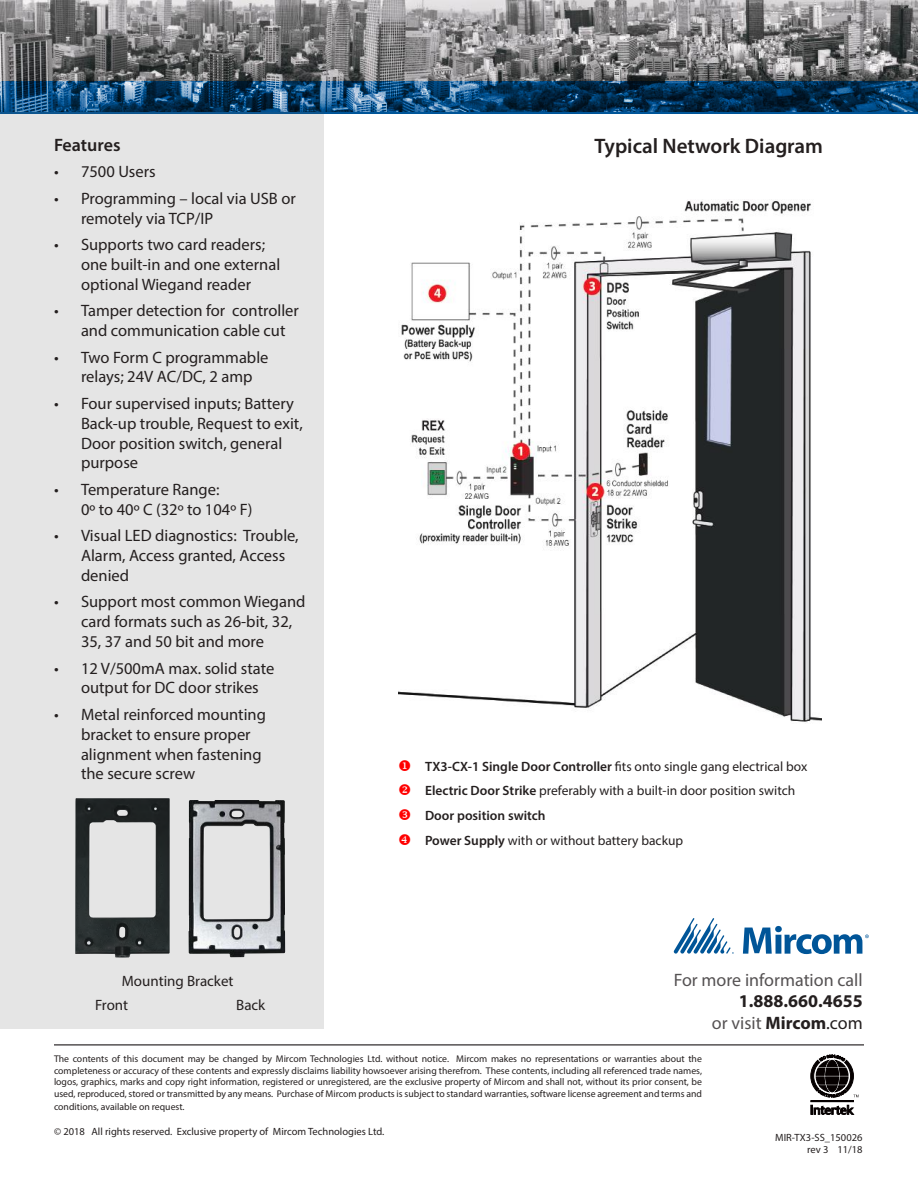
<style>
.page{position:relative;width:918px;height:1188px;background:#fff}
.page>*{position:absolute;margin:0;border:0;box-sizing:border-box;transform-origin:0 0}
.t1{font:600 21px "Myriad Pro";color:#241f1f}
.t2{font:700 18px/21.6px "Myriad Pro";color:#241f1f;text-align:right}
.t3{font:18px "Myriad Pro";color:#555253}
.t4{font:600 18px "Myriad Pro";color:#241f1f}
.t5{font:16.5px/19.8px "Myriad Pro";color:#241f1f}
.t6{font:15px/23.4px "Myriad Pro";color:#241f1f}
.t7{font:13.5px/24.8px "Myriad Pro";color:#241f1f}
.t8{font:10.5px/12.6px "Myriad Pro";color:#241f1f;text-align:right}
.t9{font:9.75px/12px "Myriad Pro";color:#241f1f;text-align:justify}
.s1{color:#f00}
.s2{font-weight:600}
.s3{font-weight:400;color:#555253}
.s4{font-weight:400}
</style>
<div class="page">
<img style="left:0;top:0;width:918px;height:81px">
<svg style="left:0;top:81px;width:918px;height:32px;background:#10436b"></svg>
<div style="left:0;top:112px;width:324px;height:917px;background:#e5e5e5"></div>
<svg style="left:811px;top:1105px;width:43px;height:10px"></svg>
<div style="left:811px;top:1101px;width:43px;height:1px;border:1px solid #050000"></div>
<svg style="left:811px;top:1055px;width:48px;height:42px"></svg>
<svg style="left:674px;top:918px;width:60px;height:36px"></svg>
<svg style="left:743px;top:926px;width:126px;height:28px"></svg>
<img style="left:398px;top:200px;width:424px;height:522px">
<img style="left:75px;top:798px;width:95px;height:160px">
<img style="left:189px;top:800px;width:96px;height:157px">
<hr style="left:54px;top:1044px;width:810px;height:2px;background:#555253">
<p class="t4" style="left:54px;top:133px;width:68px">Features</p>
<p class="t5" style="left:54px;top:162px;width:103px">• 7500 Users</p>
<p class="t5" style="left:81px;top:188px;width:216px;text-indent:-27px">• Programming – local via USB or remotely via TCP/IP</p>
<p class="t5" style="left:81px;top:234px;width:201px;text-indent:-27px">• Supports two card readers; one built-in and one external optional Wiegand reader</p>
<p class="t5" style="left:81px;top:301px;width:219px;text-indent:-27px">• Tamper detection for controller and communication cable cut</p>
<p class="t5" style="left:81px;top:347px;width:189px;text-indent:-27px">• Two Form C programmable relays; 24V AC/DC, 2 amp</p>
<p class="t5" style="left:81px;top:393px;width:223px;text-indent:-27px">• Four supervised inputs; Battery<br>Back-up trouble, Request to exit,<br>Door position switch, general purpose</p>
<p class="t5" style="left:81px;top:479px;width:173px;text-indent:-27px">• Temperature Range:<br>0º to 40º C (32º to 104º F)</p>
<p class="t5" style="left:81px;top:526px;width:219px;text-indent:-27px">• Visual LED diagnostics: Trouble,<br>Alarm, Access granted, Access denied</p>
<p class="t5" style="left:81px;top:592px;width:226px;text-indent:-27px">• Support most common Wiegand card formats such as 26-bit, 32,<br>35, 37 and 50 bit and more</p>
<p class="t5" style="left:81px;top:658px;width:195px;text-indent:-27px">• 12 V/500mA max. solid state output for DC door strikes</p>
<p class="t5" style="left:81px;top:704px;width:186px;text-indent:-27px">• Metal reinforced mounting bracket to ensure proper alignment when fastening the secure screw</p>
<p class="t6" style="left:95px;top:970px;width:140px;text-indent:27px">Mounting Bracket<br>Front</p>
<p class="t6" style="left:236px;top:993px;width:31px">Back</p>
<p class="t1" style="left:594px;top:132px;width:230px">Typical Network Diagram</p>
<p class="t7" style="left:398px;top:754px;width:411px"><span class="s1">◆</span> <span class="s2">TX3-CX-1 Single Door Controller</span> fits onto single gang electrical box</p>
<p class="t7" style="left:425px;top:778px;width:372px;text-indent:-27px"><span class="s1">❖</span> <span class="s2">Electric Door Strike</span> preferably with a built-in door position switch<br><span class="s2">Door position switch<br>Power Supply</span> with or without battery backup</p>
<p class="t3" style="left:674px;top:969px;width:190px">For more information call</p>
<p class="t2" style="left:712px;top:990px;width:152px">1.888.660.4655<br><span class="s3">or visit</span> Mircom<span class="s4">.com</span></p>
<p class="t9" style="left:54px;top:1053px;width:650px">The contents of this document may be changed by Mircom Technologies Ltd. without notice. Mircom makes no representations or warranties about the completeness or accuracy of these contents and expressly disclaims liability howsoever arising therefrom. These contents, including all referenced trade names, logos, graphics, marks and copy right information, registered or unregistered, are the exclusive property of Mircom and shall not, without its prior consent, be used, reproduced, stored or transmitted by any means. Purchase of Mircom products is subject to standard warranties, software license agreement and terms and conditions, available on request.</p>
<p class="t8" style="left:54px;top:1125px;width:332px">© 2018 All rights reserved. Exclusive property of Mircom Technologies Ltd.</p>
<p class="t8" style="left:775px;top:1131px;width:89px">MIR-TX3-SS_150026 rev 3 11/18</p>
</div>
